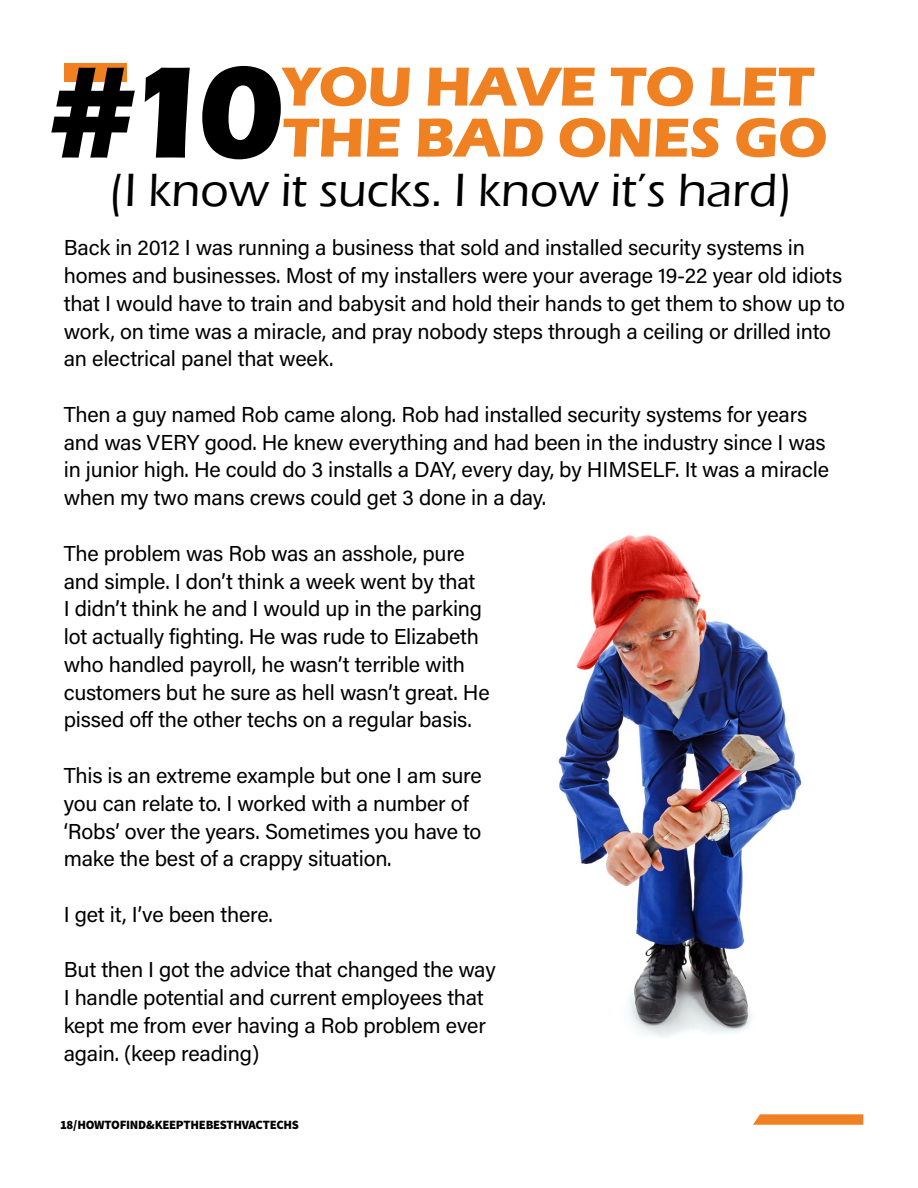
<style>
.page{position:relative;width:918px;height:1188px;background:#fff}
.page>*{position:absolute;margin:0;border:0;box-sizing:border-box;transform-origin:0 0}
.t1{font:700 135px "Eras ITC";color:#000}
.t2{font:700 57px/51px "Eras ITC";letter-spacing:-.01em;color:#f08123}
.t3{font:500 48px "Eras ITC";color:#000}
.t4{font:21.6px/27.8px "Acumin Pro";letter-spacing:-.01em;color:#000}
.t5{font:900 12.75px "Source Sans Pro";letter-spacing:-.025em;color:#000}
</style>
<div class="page">
<svg style="left:753px;top:1114px;width:110px;height:11px"></svg>
<div style="left:64px;top:64px;width:62px;height:18px;background:#f08123"></div>
<img style="left:558px;top:535px;width:247px;height:503px">
<h1 class="t1" style="left:48px;top:35px;width:238px">#10</h1>
<h2 class="t2" style="left:282px;top:61px;width:547px">YOU HAVE TO LET<br>THE BAD ONES GO</h2>
<h3 class="t3" style="left:109px;top:163px;width:685px">(I know it sucks. I know it’s hard)</h3>
<p class="t4" style="left:64px;top:233px;width:783px">Back in 2012 I was running a business that sold and installed security systems in homes and businesses. Most of my installers were your average 19-22 year old idiots that I would have to train and babysit and hold their hands to get them to show up to work, on time was a miracle, and pray nobody steps through a ceiling or drilled into an electrical panel that week.</p>
<p class="t4" style="left:64px;top:400px;width:767px">Then a guy named Rob came along. Rob had installed security systems for years and was VERY good. He knew everything and had been in the industry since I was in junior high. He could do 3 installs a DAY, every day, by HIMSELF. It was a miracle when my two mans crews could get 3 done in a day.</p>
<p class="t4" style="left:64px;top:538px;width:427px">The problem was Rob was an asshole, pure and simple. I don’t think a week went by that<br>I didn’t think he and I would up in the parking lot actually fighting. He was rude to Elizabeth who handled payroll, he wasn’t terrible with customers but he sure as hell wasn’t great. He pissed off the other techs on a regular basis.</p>
<p class="t4" style="left:64px;top:761px;width:420px">This is an extreme example but one I am sure you can relate to. I worked with a number of ‘Robs’ over the years. Sometimes you have to make the best of a crappy situation.</p>
<p class="t4" style="left:64px;top:900px;width:211px">I get it, I’ve been there.</p>
<p class="t4" style="left:64px;top:955px;width:433px">But then I got the advice that changed the way I handle potential and current employees that kept me from ever having a Rob problem ever again. (keep reading)</p>
<p class="t5" style="left:60px;top:1117px;width:241px">18 / HOW TO FIND &amp; KEEP THE BEST HVAC TECHS</p>
</div>
